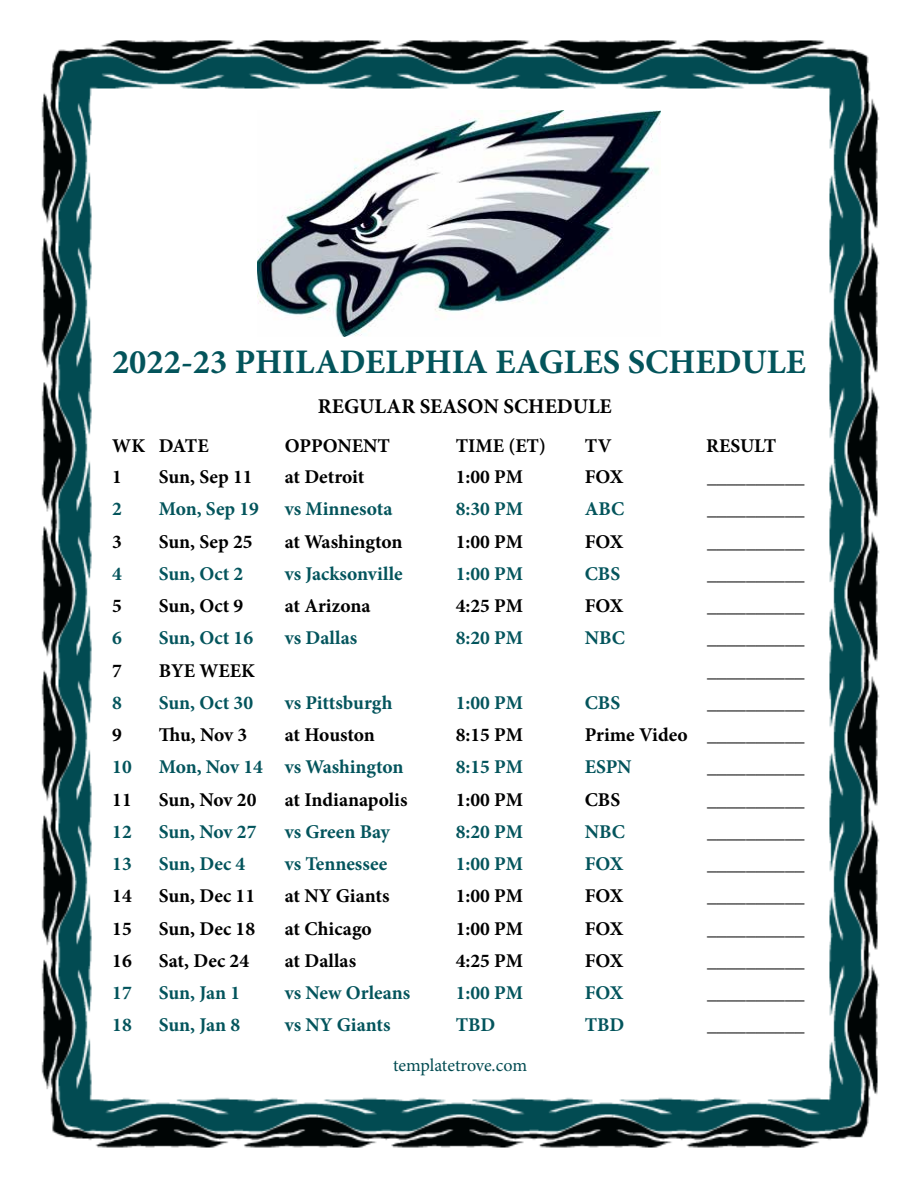
<style>
.page{position:relative;width:918px;height:1188px;background:#fff}
.page>*{position:absolute;margin:0;border:0;box-sizing:border-box;transform-origin:0 0}
.t1{font:700 34.5px "Minion Pro";color:#03545b}
.t2{font:700 21px "Minion Pro";color:#000}
.t3{font:700 19.5px "Minion Pro";color:#000}
.t4{font:700 19.5px "Minion Pro";color:#03545c}
.t5{font:700 19.5px "Minion Pro";color:#03545b}
.t6{font:18px "Minion Pro";letter-spacing:-.005em;color:#024b52}
</style>
<div class="page">
<img style="left:41px;top:40px;width:839px;height:1108px">
<img style="left:257px;top:110px;width:403px;height:227px">
<h1 class="t1" style="left:112px;top:338px;width:695px">2022-23 PHILADELPHIA EAGLES SCHEDULE</h1>
<p class="t2" style="left:318px;top:391px;width:295px">REGULAR SEASON SCHEDULE</p>
<p class="t3" style="left:112px;top:432px;width:98px">WK DATE</p>
<p class="t3" style="left:285px;top:432px;width:107px">OPPONENT</p>
<p class="t3" style="left:456px;top:432px;width:92px">TIME (ET)</p>
<p class="t3" style="left:585px;top:432px;width:28px">TV</p>
<p class="t3" style="left:706px;top:432px;width:71px">RESULT</p>
<p class="t3" style="left:112px;top:463px;width:11px">1</p>
<p class="t3" style="left:159px;top:463px;width:95px">Sun, Sep 11</p>
<p class="t3" style="left:285px;top:463px;width:81px">at Detroit</p>
<p class="t3" style="left:456px;top:463px;width:69px">1:00 PM</p>
<p class="t3" style="left:585px;top:463px;width:40px">FOX</p>
<p class="t3" style="left:707px;top:463px;width:99px">__________</p>
<p class="t5" style="left:112px;top:495px;width:11px">2</p>
<p class="t5" style="left:159px;top:495px;width:102px">Mon, Sep 19</p>
<p class="t5" style="left:285px;top:495px;width:109px">vs Minnesota</p>
<p class="t5" style="left:456px;top:495px;width:69px">8:30 PM</p>
<p class="t5" style="left:585px;top:495px;width:41px">ABC</p>
<p class="t3" style="left:707px;top:495px;width:99px">__________</p>
<p class="t3" style="left:112px;top:528px;width:11px">3</p>
<p class="t3" style="left:159px;top:528px;width:95px">Sun, Sep 25</p>
<p class="t3" style="left:285px;top:528px;width:119px">at Washington</p>
<p class="t3" style="left:456px;top:528px;width:69px">1:00 PM</p>
<p class="t3" style="left:585px;top:528px;width:40px">FOX</p>
<p class="t3" style="left:707px;top:528px;width:99px">__________</p>
<p class="t4" style="left:112px;top:560px;width:11px">4</p>
<p class="t4" style="left:159px;top:560px;width:86px">Sun, Oct 2</p>
<p class="t4" style="left:285px;top:560px;width:119px">vs Jacksonville</p>
<p class="t4" style="left:456px;top:560px;width:69px">1:00 PM</p>
<p class="t4" style="left:585px;top:560px;width:37px">CBS</p>
<p class="t3" style="left:707px;top:560px;width:99px">__________</p>
<p class="t3" style="left:112px;top:592px;width:11px">5</p>
<p class="t3" style="left:159px;top:592px;width:86px">Sun, Oct 9</p>
<p class="t3" style="left:285px;top:592px;width:87px">at Arizona</p>
<p class="t3" style="left:456px;top:592px;width:69px">4:25 PM</p>
<p class="t3" style="left:585px;top:592px;width:40px">FOX</p>
<p class="t3" style="left:707px;top:592px;width:99px">__________</p>
<p class="t4" style="left:112px;top:624px;width:11px">6</p>
<p class="t4" style="left:159px;top:624px;width:96px">Sun, Oct 16</p>
<p class="t4" style="left:285px;top:624px;width:74px">vs Dallas</p>
<p class="t4" style="left:456px;top:624px;width:69px">8:20 PM</p>
<p class="t4" style="left:585px;top:624px;width:42px">NBC</p>
<p class="t3" style="left:707px;top:624px;width:99px">__________</p>
<p class="t3" style="left:112px;top:657px;width:11px">7</p>
<p class="t3" style="left:159px;top:657px;width:98px">BYE WEEK</p>
<p class="t3" style="left:707px;top:657px;width:99px">__________</p>
<p class="t4" style="left:112px;top:689px;width:11px">8</p>
<p class="t4" style="left:159px;top:689px;width:96px">Sun, Oct 30</p>
<p class="t4" style="left:285px;top:689px;width:109px">vs Pittsburgh</p>
<p class="t4" style="left:456px;top:689px;width:69px">1:00 PM</p>
<p class="t4" style="left:585px;top:689px;width:37px">CBS</p>
<p class="t3" style="left:707px;top:689px;width:99px">__________</p>
<p class="t3" style="left:112px;top:721px;width:11px">9</p>
<p class="t3" style="left:159px;top:721px;width:90px">Thu, Nov 3</p>
<p class="t3" style="left:285px;top:721px;width:92px">at Houston</p>
<p class="t3" style="left:456px;top:721px;width:69px">8:15 PM</p>
<p class="t3" style="left:585px;top:721px;width:221px">Prime Video __________</p>
<p class="t4" style="left:112px;top:753px;width:21px">10</p>
<p class="t4" style="left:159px;top:753px;width:246px">Mon, Nov 14 vs Washington</p>
<p class="t4" style="left:456px;top:753px;width:69px">8:15 PM</p>
<p class="t4" style="left:585px;top:753px;width:48px">ESPN</p>
<p class="t3" style="left:707px;top:753px;width:99px">__________</p>
<p class="t3" style="left:112px;top:786px;width:21px">11</p>
<p class="t3" style="left:159px;top:786px;width:99px">Sun, Nov 20</p>
<p class="t3" style="left:285px;top:786px;width:124px">at Indianapolis</p>
<p class="t3" style="left:456px;top:786px;width:69px">1:00 PM</p>
<p class="t3" style="left:585px;top:786px;width:37px">CBS</p>
<p class="t3" style="left:707px;top:786px;width:99px">__________</p>
<p class="t4" style="left:112px;top:818px;width:21px">12</p>
<p class="t4" style="left:159px;top:818px;width:99px">Sun, Nov 27</p>
<p class="t4" style="left:285px;top:818px;width:107px">vs Green Bay</p>
<p class="t4" style="left:456px;top:818px;width:69px">8:20 PM</p>
<p class="t4" style="left:585px;top:818px;width:42px">NBC</p>
<p class="t3" style="left:707px;top:818px;width:99px">__________</p>
<p class="t4" style="left:112px;top:850px;width:21px">13</p>
<p class="t4" style="left:159px;top:850px;width:88px">Sun, Dec 4</p>
<p class="t4" style="left:285px;top:850px;width:104px">vs Tennessee</p>
<p class="t4" style="left:456px;top:850px;width:69px">1:00 PM</p>
<p class="t4" style="left:585px;top:850px;width:40px">FOX</p>
<p class="t3" style="left:707px;top:850px;width:99px">__________</p>
<p class="t3" style="left:112px;top:882px;width:21px">14</p>
<p class="t3" style="left:159px;top:882px;width:98px">Sun, Dec 11</p>
<p class="t3" style="left:285px;top:882px;width:106px">at NY Giants</p>
<p class="t3" style="left:456px;top:882px;width:69px">1:00 PM</p>
<p class="t3" style="left:585px;top:882px;width:40px">FOX</p>
<p class="t3" style="left:707px;top:882px;width:99px">__________</p>
<p class="t3" style="left:112px;top:915px;width:21px">15</p>
<p class="t3" style="left:159px;top:915px;width:98px">Sun, Dec 18</p>
<p class="t3" style="left:285px;top:915px;width:89px">at Chicago</p>
<p class="t3" style="left:456px;top:915px;width:69px">1:00 PM</p>
<p class="t3" style="left:585px;top:915px;width:40px">FOX</p>
<p class="t3" style="left:707px;top:915px;width:99px">__________</p>
<p class="t3" style="left:112px;top:947px;width:21px">16</p>
<p class="t3" style="left:159px;top:947px;width:92px">Sat, Dec 24</p>
<p class="t3" style="left:285px;top:947px;width:73px">at Dallas</p>
<p class="t3" style="left:456px;top:947px;width:69px">4:25 PM</p>
<p class="t3" style="left:585px;top:947px;width:40px">FOX</p>
<p class="t3" style="left:707px;top:947px;width:99px">__________</p>
<p class="t4" style="left:112px;top:979px;width:21px">17</p>
<p class="t4" style="left:159px;top:979px;width:83px">Sun, Jan 1</p>
<p class="t4" style="left:285px;top:979px;width:127px">vs New Orleans</p>
<p class="t4" style="left:456px;top:979px;width:69px">1:00 PM</p>
<p class="t4" style="left:585px;top:979px;width:40px">FOX</p>
<p class="t3" style="left:707px;top:979px;width:99px">__________</p>
<p class="t4" style="left:112px;top:1011px;width:21px">18</p>
<p class="t4" style="left:159px;top:1011px;width:83px">Sun, Jan 8</p>
<p class="t4" style="left:285px;top:1011px;width:107px">vs NY Giants</p>
<p class="t4" style="left:456px;top:1011px;width:41px">TBD</p>
<p class="t4" style="left:585px;top:1011px;width:41px">TBD</p>
<p class="t3" style="left:707px;top:1011px;width:99px">__________</p>
<p class="t6" style="left:393px;top:1053px;width:136px">templatetrove.com</p>
</div>
